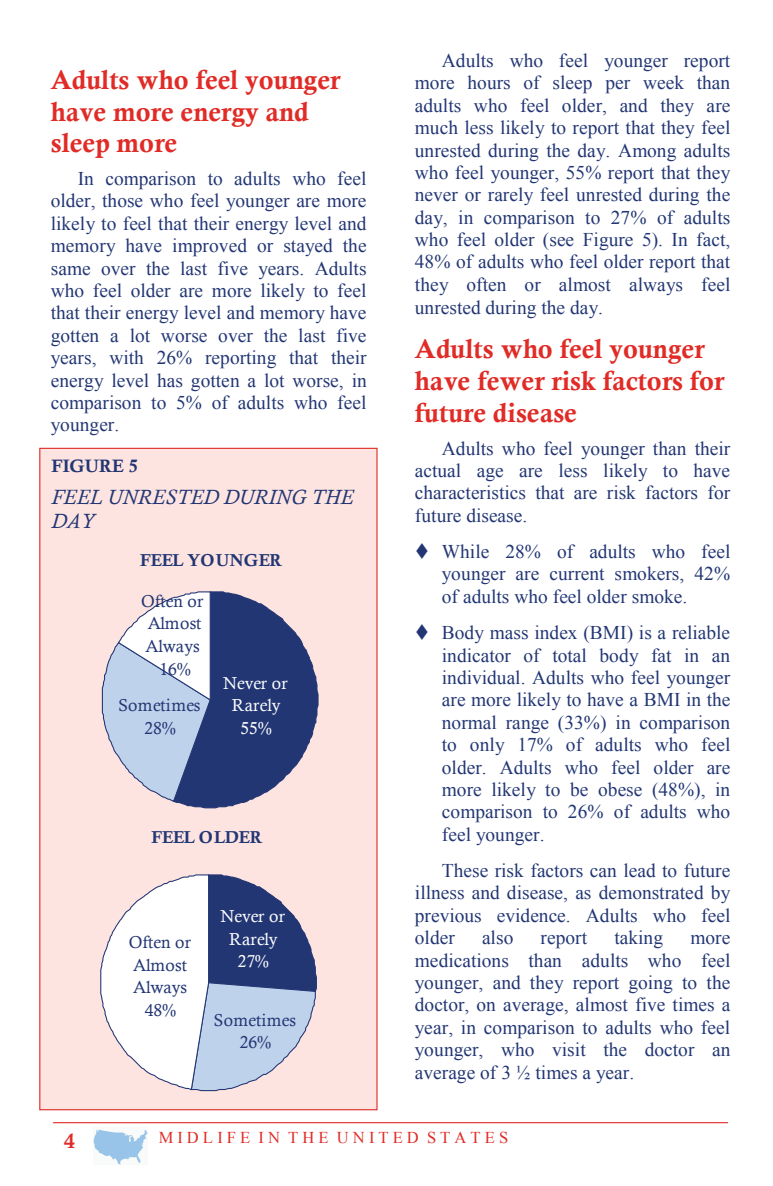
<style>
.page{position:relative;width:773px;height:1186px;background:#fff}
.page>*{position:absolute;margin:0;border:0;box-sizing:border-box;transform-origin:0 0}
.t1{font:27px/32px "Calis MT Bol";color:#e02b26}
.t2{font:italic 21px/24.2px "Calisto";color:#223674}
.t3{font:21px "Calis MT Bol";color:#e02b26}
.t4{font:19.35px/22.4px "Times New Roman";color:#223674;text-align:justify}
.t5{font:18px "Calis MT Bol";color:#223674}
.t6{font:17.25px/22.6px "Calisto";letter-spacing:-.01em;color:#223674;text-align:center}
.t7{font:17.25px/22.6px "Calisto";color:#fff;text-align:center}
.t8{font:17.25px/22.6px "Calisto";letter-spacing:.01em;color:#223674;text-align:center}
.t9{font:17.25px "Calis MT Bol";letter-spacing:-.005em;color:#223674}
.t10{font:17.25px "Calis MT Bol";letter-spacing:-.04em;color:#223674}
.t11{font:16.5px "Times New Roman";letter-spacing:.25em;color:#e02b26}
</style>
<div class="page">
<img style="left:94px;top:1129px;width:54px;height:35px">
<div style="left:40px;top:448px;width:337px;height:661px;background:#fde4e0"></div>
<svg style="left:101px;top:591px;width:218px;height:217px"></svg>
<svg style="left:100px;top:874px;width:217px;height:217px"></svg>
<hr style="left:53px;top:1122px;width:675px;height:1px;background:#e02b26">
<p class="t1" style="left:51px;top:63px;width:291px">Adults who feel younger have more energy and sleep more</p>
<p class="t4" style="left:51px;top:167px;width:317px;text-indent:27px">In comparison to adults who feel older, those who feel younger are more likely to feel that their energy level and memory have improved or stayed the same over the last five years. Adults who feel older are more likely to feel that their energy level and memory have gotten a lot worse over the last five years, with 26% reporting that their energy level has gotten a lot worse, in comparison to 5% of adults who feel younger.</p>
<p class="t5" style="left:51px;top:455px;width:88px">FIGURE 5</p>
<p class="t2" style="left:51px;top:484px;width:304px">FEEL UNRESTED DURING THE<br>DAY</p>
<p class="t9" style="left:140px;top:550px;width:144px">FEEL YOUNGER</p>
<p class="t6" style="left:141px;top:589px;width:64px">Often or<br>Almost<br>Always<br>16%</p>
<p class="t8" style="left:119px;top:694px;width:84px">Sometimes<br>28%</p>
<p class="t7" style="left:223px;top:671px;width:66px">Never or<br>Rarely<br>55%</p>
<p class="t10" style="left:151px;top:827px;width:112px">FEEL OLDER</p>
<p class="t6" style="left:129px;top:930px;width:64px">Often or<br>Almost<br>Always<br>48%</p>
<p class="t7" style="left:220px;top:904px;width:66px">Never or<br>Rarely<br>27%</p>
<p class="t8" style="left:214px;top:1008px;width:84px">Sometimes<br>26%</p>
<p class="t4" style="left:415px;top:49px;width:317px;text-indent:27px">Adults who feel younger report more hours of sleep per week than adults who feel older, and they are much less likely to report that they feel unrested during the day. Among adults who feel younger, 55% report that they never or rarely feel unrested during the day, in comparison to 27% of adults who feel older (see Figure 5). In fact, 48% of adults who feel older report that they often or almost always feel unrested during the day.</p>
<p class="t1" style="left:415px;top:333px;width:311px">Adults who feel younger have fewer risk factors for future disease</p>
<p class="t4" style="left:415px;top:437px;width:317px;text-indent:27px">Adults who feel younger than their actual age are less likely to have characteristics that are risk factors for future disease.</p>
<p class="t4" style="left:442px;top:540px;width:290px;text-indent:-27px">▼ While 28% of adults who feel younger are current smokers, 42% of adults who feel older smoke.</p>
<p class="t4" style="left:442px;top:621px;width:290px;text-indent:-27px">▼ Body mass index (BMI) is a reliable indicator of total body fat in an individual. Adults who feel younger are more likely to have a BMI in the normal range (33%) in comparison to only 17% of adults who feel older. Adults who feel older are more likely to be obese (48%), in comparison to 26% of adults who feel younger.</p>
<p class="t4" style="left:415px;top:859px;width:317px;text-indent:27px">These risk factors can lead to future illness and disease, as demonstrated by previous evidence. Adults who feel older</p>
<p class="t4" style="left:482px;top:926px;width:33px">also</p>
<p class="t4" style="left:541px;top:926px;width:48px">report</p>
<p class="t4" style="left:615px;top:926px;width:50px">taking</p>
<p class="t4" style="left:415px;top:926px;width:317px;text-indent:276px">more medications than adults who feel younger, and they report going to the doctor, on average, almost five times a year, in comparison to adults who feel younger, who visit the doctor an average of 3 ½ times a year.</p>
<p class="t3" style="left:64px;top:1128px;width:12px">4</p>
<p class="t11" style="left:159px;top:1126px;width:351px">MIDLIFE IN THE UNITED STATES</p>
</div>
